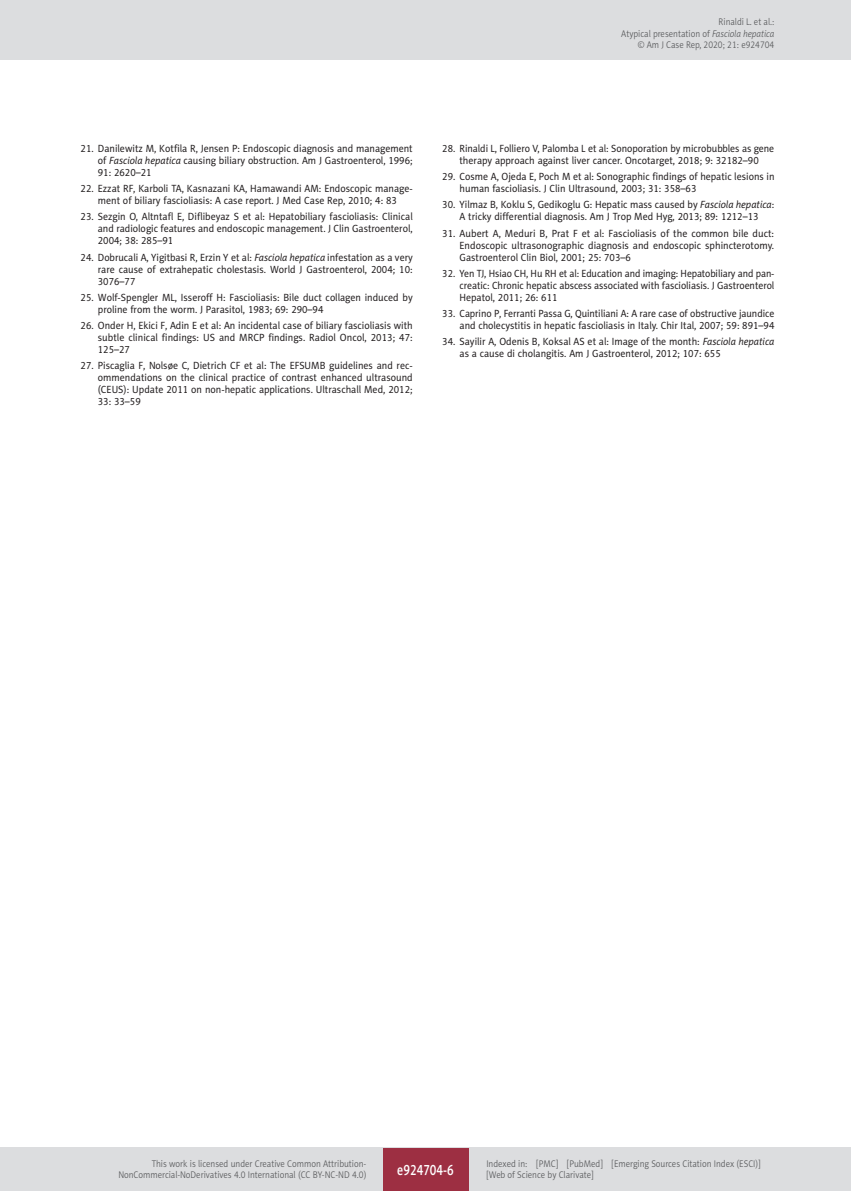
<style>
.page{position:relative;width:851px;height:1191px;background:#fff}
.page>*{position:absolute;margin:0;border:0;box-sizing:border-box;transform-origin:0 0}
.t1{font:15px "Naomi Sans EFN Medium";color:#fff;scale:.8 1}
.AJCR_Referencje_punk{font:10.5px/12px "Naomi Sans EFN";color:#231f20;text-align:justify;scale:.95 1}
.AJCR_Referencje_punk-2{font:10.5px/12px "Naomi Sans EFN";color:#231f20;text-align:justify;scale:.94 1}
.AJCR_Referencje_punk-3{font:10.5px/12px "Naomi Sans EFN";color:#231f20;text-align:justify;scale:.96 1}
.AJCR_Referencje_punk-4{font:10.5px/12px "Naomi Sans EFN";color:#231f20;text-align:justify;scale:.93 1}
.t2{font:9.75px/11.2px "Naomi Sans EFN Light";color:#57585a;text-align:right;scale:.9 1}
.s1{font-style:italic}
</style>
<div class="page">
<div style="left:0;top:0;width:850px;height:60px;background:#dcdddf"></div>
<div style="left:0;top:1148px;width:850px;height:43px;background:#dcdddf"></div>
<div style="left:383px;top:1147px;width:85px;height:43px;background:#9d2f42"></div>
<p class="t2" style="left:621px;top:16px;width:172px">Rinaldi L. et al.:<br>Atypical presentation of <span class="s1">Fasciola hepatica </span>© Am J Case Rep, 2020; 21: e924704</p>
<p class="AJCR_Referencje_punk" style="left:98px;top:142px;width:333px;text-indent:-17px">21. Danilewitz M, Kotfila R, Jensen P: Endoscopic diagnosis and management of <span class="s1">Fasciola hepatica</span> causing biliary obstruction. Am J Gastroenterol, 1996; 91: 2620–21</p>
<p class="AJCR_Referencje_punk" style="left:81px;top:183px;width:351px;text-align:center">22. Ezzat RF, Karboli TA, Kasnazani KA, Hamawandi AM: Endoscopic manage&shy;ment of biliary fascioliasis: A case report. J Med Case Rep, 2010; 4: 83</p>
<p class="AJCR_Referencje_punk" style="left:98px;top:211px;width:333px;text-indent:-17px">23. Sezgin O, Altntafl E, Diflibeyaz S et al: Hepatobiliary fascioliasis: Clinical and radiologic features and endoscopic management. J Clin Gastroenterol, 2004; 38: 285–91</p>
<p class="AJCR_Referencje_punk-2" style="left:98px;top:251px;width:336px;text-indent:-17px">24. Dobrucali A, Yigitbasi R, Erzin Y et al: <span class="s1">Fasciola hepatica</span> infestation as a very rare cause of extrahepatic cholestasis. World J Gastroenterol, 2004; 10:<br>3076–77</p>
<p class="AJCR_Referencje_punk" style="left:98px;top:291px;width:333px;text-indent:-17px">25. Wolf-Spengler ML, Isseroff H: Fascioliasis: Bile duct collagen induced by proline from the worm. J Parasitol, 1983; 69: 290–94</p>
<p class="AJCR_Referencje_punk" style="left:98px;top:320px;width:333px;text-indent:-17px">26. Onder H, Ekici F, Adin E et al: An incidental case of biliary fascioliasis with subtle clinical findings: US and MRCP findings. Radiol Oncol, 2013; 47:<br>125–27</p>
<p class="AJCR_Referencje_punk" style="left:98px;top:360px;width:333px;text-indent:-17px">27. Piscaglia F, Nolsøe C, Dietrich CF et al: The EFSUMB guidelines and rec&shy;ommendations on the clinical practice of contrast enhanced ultrasound (CEUS): Update 2011 on non-hepatic applications. Ultraschall Med, 2012; 33: 33–59</p>
<p class="AJCR_Referencje_punk-2" style="left:442px;top:142px;width:354px;text-align:center">28. Rinaldi L, Folliero V, Palomba L et al: Sonoporation by microbubbles as gene therapy approach against liver cancer. Oncotarget, 2018; 9: 32182–90</p>
<p class="AJCR_Referencje_punk" style="left:459px;top:171px;width:333px;text-indent:-17px">29. Cosme A, Ojeda E, Poch M et al: Sonographic findings of hepatic lesions in human fascioliasis. J Clin Ultrasound, 2003; 31: 358–63</p>
<p class="AJCR_Referencje_punk" style="left:442px;top:199px;width:351px;text-align:center">30. Yilmaz B, Koklu S, Gedikoglu G: Hepatic mass caused by <span class="s1">Fasciola hepatica</span>:<br>A tricky differential diagnosis. Am J Trop Med Hyg, 2013; 89: 1212–13</p>
<p class="AJCR_Referencje_punk-3" style="left:459px;top:227px;width:329px;text-indent:-17px">31. Aubert A, Meduri B, Prat F et al: Fascioliasis of the common bile duct:<br>Endoscopic ultrasonographic diagnosis and endoscopic sphincterotomy.<br>Gastroenterol Clin Biol, 2001; 25: 703–6</p>
<p class="AJCR_Referencje_punk-4" style="left:459px;top:267px;width:340px;text-indent:-17px">32. Yen TJ, Hsiao CH, Hu RH et al: Education and imaging: Hepatobiliary and pan&shy;creatic: Chronic hepatic abscess associated with fascioliasis. J Gastroenterol Hepatol, 2011; 26: 611</p>
<p class="AJCR_Referencje_punk-2" style="left:442px;top:308px;width:355px;text-align:right">33. Caprino P, Ferranti Passa G, Quintiliani A: A rare case of obstructive jaundice and cholecystitis in hepatic fascioliasis in Italy. Chir Ital, 2007; 59: 891–94</p>
<p class="AJCR_Referencje_punk" style="left:459px;top:336px;width:333px;text-indent:-17px">34. Sayilir A, Odenis B, Koksal AS et al: Image of the month: <span class="s1">Fasciola hepatica </span>as a cause di cholangitis. Am J Gastroenterol, 2012; 107: 655</p>
<p class="t2" style="left:118px;top:1158px;width:277px">This work is licensed under Creative Common Attribution-<br>NonCommercial-NoDerivatives 4.0 International (CC BY-NC-ND 4.0)</p>
<h1 class="t1" style="left:397px;top:1160px;width:72px">e924704-6</h1>
<p class="t2" style="left:486px;top:1158px;width:306px;text-align:left">Indexed in: [PMC] [PubMed] [Emerging Sources Citation Index (ESCI)] [Web of Science by Clarivate]</p>
</div>
